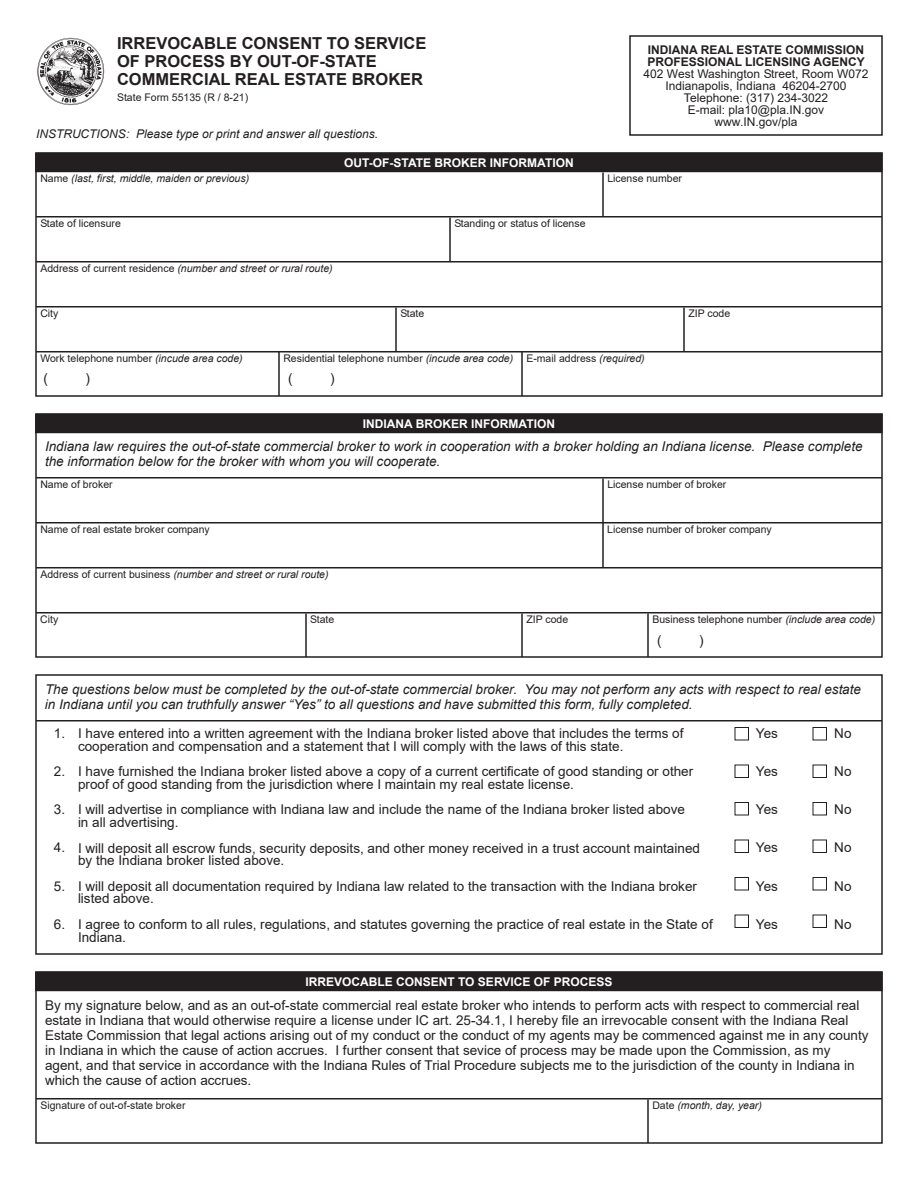
<style>
.page{position:relative;width:918px;height:1188px;background:#fff}
.page>*{position:absolute;margin:0;border:0;box-sizing:border-box;transform-origin:0 0}
.t1{font:700 16.5px/18px "Arial";color:#231f20}
.t2{font:13.5px/12.8px "Arial";color:#231f20}
.t3{font:italic 13.5px/15px "Arial";color:#231f20}
.t4{font:12px/12px "Arial";color:#231f20;text-align:center}
.t5{font:700 12px "Arial";color:#fff}
.t6{font:700 12px/12px "Arial";color:#231f20}
.t7{font:italic 12px "Arial";color:#231f20}
.t8{font:10.5px "Arial";color:#231f20}
.t9{font:italic 10.5px "Arial";color:#231f20}
.s1{font-style:normal}
.s2{font-style:italic}
</style>
<div class="page">
<img style="left:37px;top:37px;width:68px;height:69px">
<div style="left:35px;top:152px;width:848px;height:245px;border:2px solid #231f20"></div>
<hr style="left:602px;top:172px;width:2px;height:44px;background:#231f20">
<hr style="left:449px;top:218px;width:2px;height:43px;background:#231f20">
<div style="left:735px;top:727px;width:14px;height:13px;border:1px solid #231f20"></div>
<hr style="left:395px;top:308px;width:2px;height:43px;background:#231f20">
<hr style="left:683px;top:308px;width:2px;height:43px;background:#231f20">
<hr style="left:278px;top:351px;width:2px;height:45px;background:#231f20">
<hr style="left:521px;top:351px;width:2px;height:45px;background:#231f20">
<div style="left:35px;top:413px;width:848px;height:245px;border:2px solid #231f20"></div>
<hr style="left:602px;top:478px;width:2px;height:89px;background:#231f20">
<hr style="left:305px;top:614px;width:2px;height:43px;background:#231f20">
<hr style="left:521px;top:614px;width:2px;height:43px;background:#231f20">
<hr style="left:647px;top:614px;width:2px;height:43px;background:#231f20">
<div style="left:35px;top:674px;width:848px;height:281px;border:2px solid #231f20"></div>
<div style="left:35px;top:971px;width:848px;height:173px;border:2px solid #231f20"></div>
<hr style="left:647px;top:1100px;width:2px;height:43px;background:#231f20">
<div style="left:735px;top:765px;width:14px;height:13px;border:1px solid #231f20"></div>
<div style="left:735px;top:802px;width:14px;height:13px;border:1px solid #231f20"></div>
<div style="left:735px;top:840px;width:14px;height:13px;border:1px solid #231f20"></div>
<div style="left:735px;top:877px;width:14px;height:13px;border:1px solid #231f20"></div>
<div style="left:735px;top:915px;width:14px;height:13px;border:1px solid #231f20"></div>
<div style="left:813px;top:727px;width:14px;height:13px;border:1px solid #231f20"></div>
<div style="left:813px;top:765px;width:14px;height:13px;border:1px solid #231f20"></div>
<div style="left:813px;top:802px;width:14px;height:13px;border:1px solid #231f20"></div>
<div style="left:813px;top:840px;width:14px;height:13px;border:1px solid #231f20"></div>
<div style="left:813px;top:877px;width:14px;height:13px;border:1px solid #231f20"></div>
<div style="left:813px;top:915px;width:14px;height:13px;border:1px solid #231f20"></div>
<div style="left:35px;top:153px;width:848px;height:19px;background:#231f20"></div>
<hr style="left:36px;top:216px;width:846px;height:2px;background:#231f20">
<div style="left:629px;top:35px;width:254px;height:101px;border:2px solid #231f20"></div>
<hr style="left:36px;top:261px;width:846px;height:1px;background:#231f20">
<hr style="left:36px;top:306px;width:846px;height:2px;background:#231f20">
<hr style="left:36px;top:351px;width:846px;height:1px;background:#231f20">
<div style="left:35px;top:414px;width:848px;height:19px;background:#231f20"></div>
<hr style="left:36px;top:477px;width:846px;height:1px;background:#231f20">
<hr style="left:36px;top:522px;width:846px;height:2px;background:#231f20">
<hr style="left:36px;top:567px;width:846px;height:1px;background:#231f20">
<hr style="left:36px;top:612px;width:846px;height:2px;background:#231f20">
<hr style="left:36px;top:720px;width:846px;height:2px;background:#231f20">
<div style="left:35px;top:972px;width:848px;height:19px;background:#231f20"></div>
<hr style="left:36px;top:1098px;width:846px;height:2px;background:#231f20">
<p class="t1" style="left:117px;top:34px;width:311px">IRREVOCABLE CONSENT TO SERVICE<br>OF PROCESS BY OUT-OF-STATE<br>COMMERCIAL REAL ESTATE BROKER</p>
<p class="t8" style="left:117px;top:90px;width:133px">State Form 55135 (R / 8-21)</p>
<p class="t7" style="left:36px;top:126px;width:344px">INSTRUCTIONS: Please type or print and answer all questions.</p>
<p class="t5" style="left:344px;top:155px;width:231px">OUT-OF-STATE BROKER INFORMATION</p>
<p class="t9" style="left:40px;top:172px;width:210px"><span class="s1">Name</span> (last, first, middle, maiden or previous)</p>
<p class="t8" style="left:40px;top:216px;width:82px">State of licensure</p>
<p class="t8" style="left:454px;top:216px;width:133px">Standing or status of license</p>
<p class="t6" style="left:647px;top:44px;width:219px">INDIANA REAL ESTATE COMMISSION<br>PROFESSIONAL LICENSING AGENCY</p>
<p class="t4" style="left:644px;top:68px;width:226px">402 West Washington Street, Room W072<br>Indianapolis, Indiana 46204-2700<br>Telephone: (317) 234-3022<br>E-mail: pla10@pla.IN.gov<br>www.IN.gov/pla</p>
<p class="t8" style="left:607px;top:171px;width:76px">License number</p>
<p class="t9" style="left:40px;top:262px;width:294px"><span class="s1">Address of current residence</span> (number and street or rural route)</p>
<p class="t8" style="left:40px;top:306px;width:20px">City</p>
<p class="t8" style="left:400px;top:306px;width:25px">State</p>
<p class="t8" style="left:688px;top:306px;width:43px">ZIP code</p>
<p class="t8" style="left:40px;top:351px;width:204px">Work telephone number <span class="s2">(incude area code)</span></p>
<p class="t8" style="left:283px;top:351px;width:363px">Residential telephone number <span class="s2">(incude area code)</span> E-mail address <span class="s2">(required)</span></p>
<p class="t2" style="left:44px;top:372px;width:6px">(</p>
<p class="t2" style="left:86px;top:372px;width:6px">)</p>
<p class="t2" style="left:288px;top:372px;width:6px">(</p>
<p class="t2" style="left:330px;top:372px;width:6px">)</p>
<p class="t5" style="left:363px;top:416px;width:194px">INDIANA BROKER INFORMATION</p>
<p class="t3" style="left:45px;top:439px;width:819px">Indiana law requires the out-of-state commercial broker to work in cooperation with a broker holding an Indiana license. Please complete the information below for the broker with whom you will cooperate.</p>
<p class="t8" style="left:40px;top:477px;width:74px">Name of broker</p>
<p class="t8" style="left:607px;top:477px;width:121px">License number of broker</p>
<p class="t8" style="left:40px;top:522px;width:171px">Name of real estate broker company</p>
<p class="t8" style="left:607px;top:522px;width:166px">License number of broker company</p>
<p class="t9" style="left:40px;top:568px;width:290px"><span class="s1">Address of current business</span> (number and street or rural route)</p>
<p class="t8" style="left:40px;top:612px;width:20px">City</p>
<p class="t8" style="left:310px;top:612px;width:25px">State</p>
<p class="t8" style="left:526px;top:612px;width:43px">ZIP code</p>
<p class="t8" style="left:652px;top:612px;width:224px">Business telephone number <span class="s2">(include area code)</span></p>
<p class="t2" style="left:657px;top:634px;width:6px">(</p>
<p class="t2" style="left:699px;top:634px;width:6px">)</p>
<p class="t3" style="left:45px;top:682px;width:818px">The questions below must be completed by the out-of-state commercial broker. You may not perform any acts with respect to real estate in Indiana until you can truthfully answer “Yes” to all questions and have submitted this form, fully completed.</p>
<p class="t2" style="left:54px;top:727px;width:13px">1.</p>
<p class="t2" style="left:54px;top:765px;width:13px">2.</p>
<p class="t2" style="left:54px;top:803px;width:13px">3.</p>
<p class="t2" style="left:54px;top:841px;width:13px">4.</p>
<p class="t2" style="left:54px;top:880px;width:13px">5.</p>
<p class="t2" style="left:54px;top:918px;width:13px">6.</p>
<p class="t2" style="left:78px;top:727px;width:607px">I have entered into a written agreement with the Indiana broker listed above that includes the terms of cooperation and compensation and a statement that I will comply with the laws of this state.</p>
<p class="t2" style="left:78px;top:765px;width:617px">I have furnished the Indiana broker listed above a copy of a current certificate of good standing or other proof of good standing from the jurisdiction where I maintain my real estate license.</p>
<p class="t2" style="left:78px;top:803px;width:609px">I will advertise in compliance with Indiana law and include the name of the Indiana broker listed above in all advertising.</p>
<p class="t2" style="left:78px;top:841px;width:624px">I will deposit all escrow funds, security deposits, and other money received in a trust account maintained by the Indiana broker listed above.</p>
<p class="t2" style="left:78px;top:880px;width:621px">I will deposit all documentation required by Indiana law related to the transaction with the Indiana broker listed above.</p>
<p class="t2" style="left:78px;top:918px;width:636px">I agree to conform to all rules, regulations, and statutes governing the practice of real estate in the State of<br>Indiana.</p>
<p class="t5" style="left:306px;top:974px;width:308px">IRREVOCABLE CONSENT TO SERVICE OF PROCESS</p>
<p class="t2" style="left:756px;top:727px;width:24px">Yes</p>
<p class="t2" style="left:834px;top:727px;width:19px">No</p>
<p class="t2" style="left:756px;top:765px;width:24px">Yes</p>
<p class="t2" style="left:834px;top:765px;width:19px">No</p>
<p class="t2" style="left:756px;top:803px;width:24px">Yes</p>
<p class="t2" style="left:834px;top:803px;width:19px">No</p>
<p class="t2" style="left:756px;top:841px;width:24px">Yes</p>
<p class="t2" style="left:834px;top:841px;width:19px">No</p>
<p class="t2" style="left:756px;top:879px;width:24px">Yes</p>
<p class="t2" style="left:834px;top:879px;width:19px">No</p>
<p class="t2" style="left:756px;top:918px;width:24px">Yes</p>
<p class="t2" style="left:834px;top:918px;width:19px">No</p>
<p class="t2" style="left:45px;top:998px;width:825px;line-height:15px">By my signature below, and as an out-of-state commercial real estate broker who intends to perform acts with respect to commercial real estate in Indiana that would otherwise require a license under IC art. 25-34.1, I hereby file an irrevocable consent with the Indiana Real Estate Commission that legal actions arising out of my conduct or the conduct of my agents may be commenced against me in any county in Indiana in which the cause of action accrues. I further consent that sevice of process may be made upon the Commission, as my agent, and that service in accordance with the Indiana Rules of Trial Procedure subjects me to the jurisdiction of the county in Indiana in which the cause of action accrues.</p>
<p class="t8" style="left:40px;top:1098px;width:147px">Signature of out-of-state broker</p>
<p class="t9" style="left:652px;top:1099px;width:111px"><span class="s1">Date</span> (month, day, year)</p>
</div>
